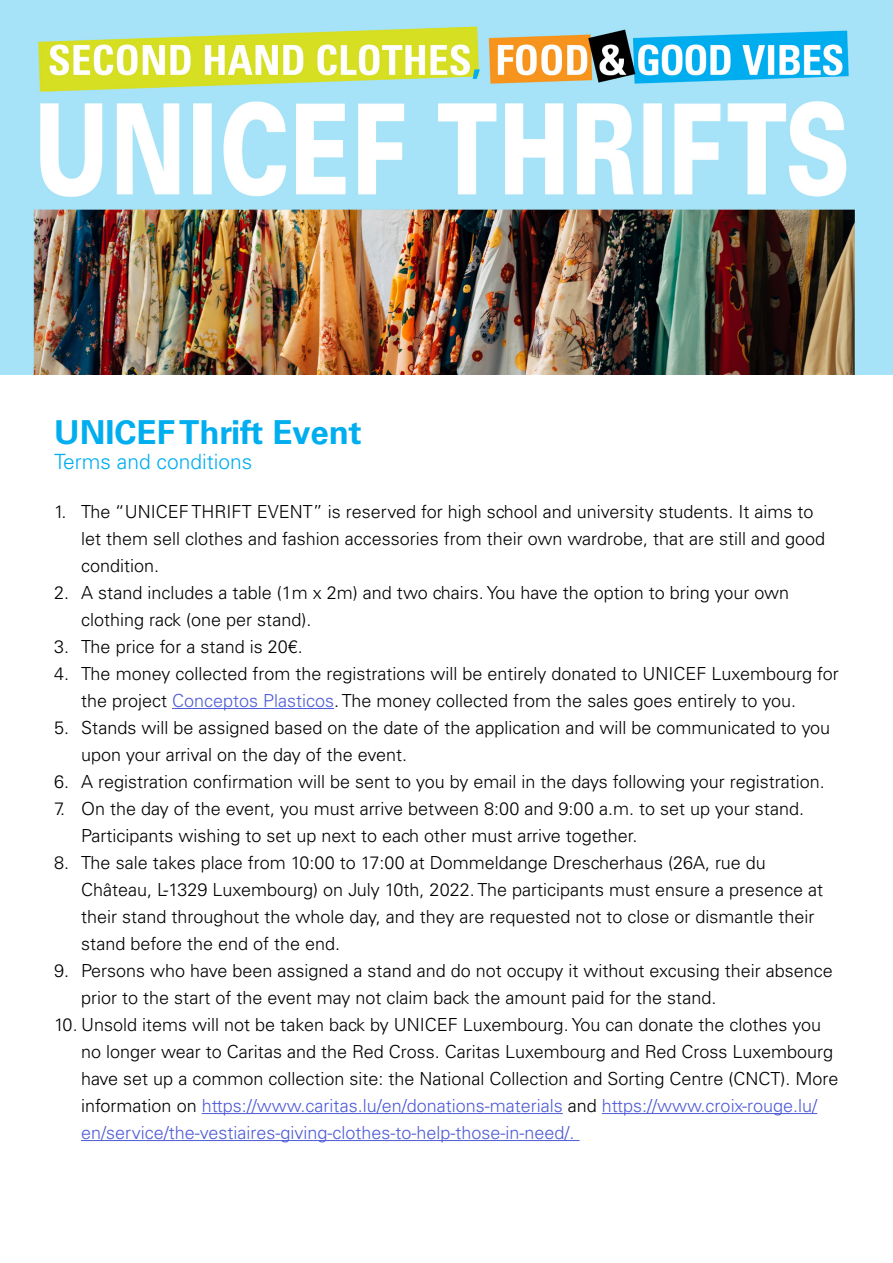
<style>
.page{position:relative;width:893px;height:1263px;background:#fff}
.page>*{position:absolute;margin:0;border:0;box-sizing:border-box;transform-origin:0 0}
.t1{font:700 33px "Univers LT Std";color:#00aeef}
.t2{font:300 21px "Univers LT Std";color:#00aeef}
.t3{font:300 18px/27px "Univers LT Std";color:#000}
.s1{color:#4f5cd6}
</style>
<div class="page">
<img style="left:0;top:0;width:893px;height:375px">
<hr style="left:172px;top:708px;width:162px;height:1px;background:#4f5cd6">
<hr style="left:202px;top:1113px;width:361px;height:1px;background:#4f5cd6">
<hr style="left:602px;top:1113px;width:215px;height:1px;background:#4f5cd6">
<hr style="left:81px;top:1140px;width:499px;height:1px;background:#4f5cd6">
<p class="t1" style="left:54px;top:413px;width:309px">UNICEF Thrift Event</p>
<p class="t2" style="left:54px;top:449px;width:200px">Terms and conditions</p>
<p class="t3" style="left:81px;top:498px;width:746px;text-indent:-27px">1. The “UNICEF THRIFT EVENT” is reserved for high school and university students. It aims to let them sell clothes and fashion accessories from their own wardrobe, that are still and good condition.</p>
<p class="t3" style="left:81px;top:579px;width:710px;text-indent:-27px">2. A stand includes a table (1m x 2m) and two chairs. You have the option to bring your own clothing rack (one per stand).</p>
<p class="t3" style="left:54px;top:633px;width:250px">3. The price for a stand is 20€.</p>
<p class="t3" style="left:81px;top:660px;width:759px;text-indent:-27px">4. The money collected from the registrations will be entirely donated to UNICEF Luxembourg for the project <span class="s1">Conceptos Plasticos</span>. The money collected from the sales goes entirely to you.</p>
<p class="t3" style="left:81px;top:714px;width:751px;text-indent:-27px">5. Stands will be assigned based on the date of the application and will be communicated to you upon your arrival on the day of the event.</p>
<p class="t3" style="left:54px;top:768px;width:772px">6. A registration confirmation will be sent to you by email in the days following your registration.</p>
<p class="t3" style="left:81px;top:795px;width:725px;text-indent:-27px">7. On the day of the event, you must arrive between 8:00 and 9:00 a.m. to set up your stand.<br>Participants wishing to set up next to each other must arrive together.</p>
<p class="t3" style="left:81px;top:849px;width:744px;text-indent:-27px">8. The sale takes place from 10:00 to 17:00 at Dommeldange Drescherhaus (26A, rue du Château, L-1329 Luxembourg) on July 10th, 2022. The participants must ensure a presence at their stand throughout the whole day, and they are requested not to close or dismantle their stand before the end of the end.</p>
<p class="t3" style="left:81px;top:957px;width:753px;text-indent:-27px">9. Persons who have been assigned a stand and do not occupy it without excusing their absence prior to the start of the event may not claim back the amount paid for the stand.</p>
<p class="t3" style="left:81px;top:1011px;width:759px;text-indent:-27px">10. Unsold items will not be taken back by UNICEF Luxembourg. You can donate the clothes you no longer wear to Caritas and the Red Cross. Caritas Luxembourg and Red Cross Luxembourg have set up a common collection site: the National Collection and Sorting Centre (CNCT). More information on <span class="s1">https://www.caritas.lu/en/donations-materials</span> and <span class="s1">https://www.croix-rouge.lu/ en/service/the-vestiaires-giving-clothes-to-help-those-in-need/.</span></p>
</div>
